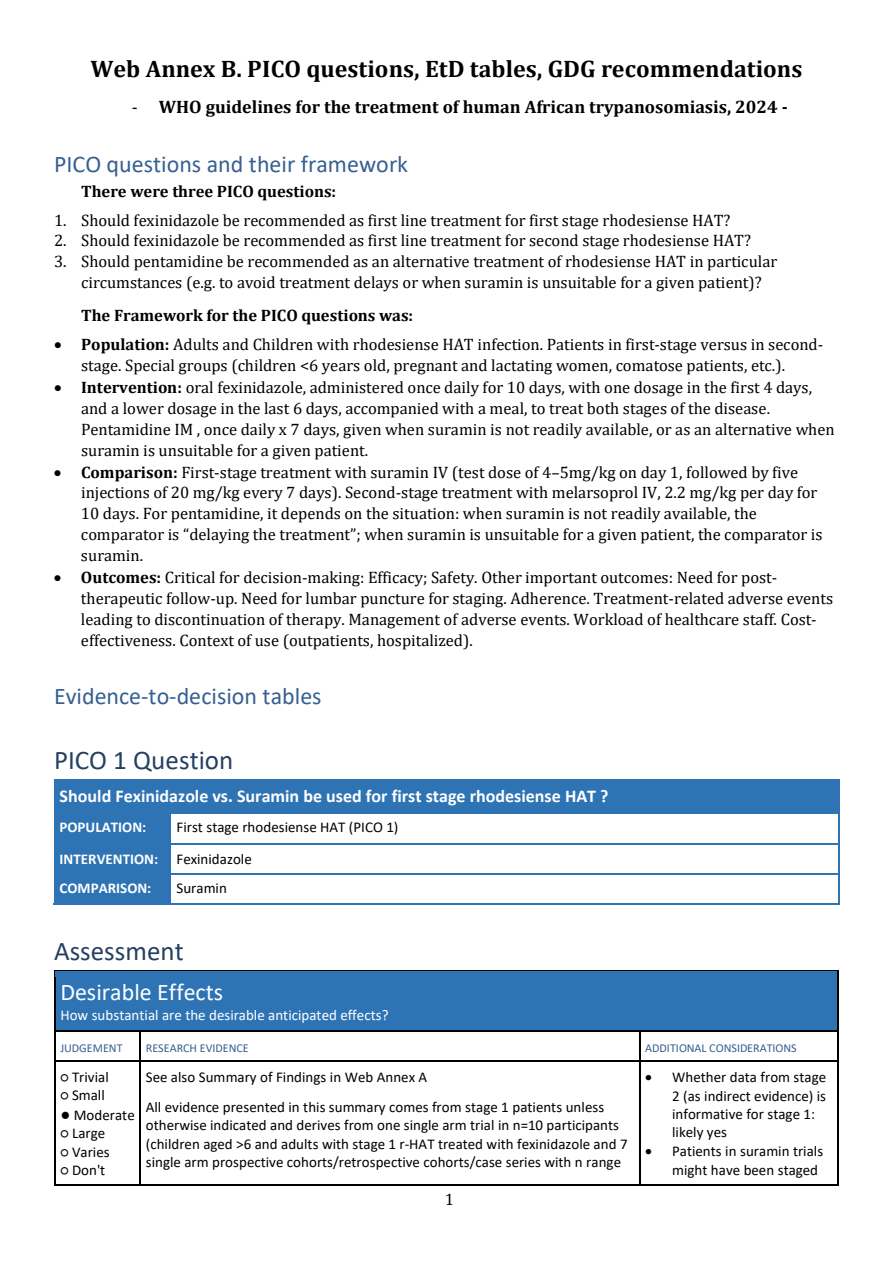
<style>
.page{position:relative;width:893px;height:1264px;background:#fff}
.page>*{position:absolute;margin:0;border:0;box-sizing:border-box;transform-origin:0 0}
.t1{font:27px "Calibri";color:#244061}
.t2{font:24px "Calibri";color:#365f91}
.t3{font:700 24px "Cambria";color:#000}
.t4{font:24px "Calibri";color:#fff}
.t5{font:700 18px "Cambria";color:#000}
.t6{font:700 18px "Calibri";color:#fff}
.t7{font:16.5px/20.9px "Cambria";color:#000}
.t8{font:700 16.5px "Cambria";color:#000}
.t9{font:15px/18.3px "Calibri";color:#000}
.t10{font:15px "Calibri";letter-spacing:.005em;color:#fff}
.t11{font:700 15px "Calibri";color:#fff}
.t12{font:12px "Calibri";color:#365f91}
.s1{font-weight:400}
.s2{font-weight:700}
.s3{font-size:16.5px}
</style>
<div class="page">
<div style="left:60px;top:784px;width:773px;height:22px;background:#2e74b5"></div>
<hr style="left:54px;top:779px;width:784px;height:1px;background:#2e74b5">
<hr style="left:54px;top:780px;width:784px;height:4px;background:#2e74b5">
<div style="left:54px;top:806px;width:784px;height:6px;background:#2e74b5"></div>
<div style="left:54px;top:812px;width:117px;height:31px;background:#2e74b5"></div>
<hr style="left:172px;top:812px;width:666px;height:1px;background:#2e74b5">
<div style="left:54px;top:843px;width:117px;height:30px;background:#2e74b5"></div>
<hr style="left:172px;top:843px;width:666px;height:1px;background:#2e74b5">
<div style="left:54px;top:873px;width:117px;height:29px;background:#2e74b5"></div>
<hr style="left:172px;top:873px;width:666px;height:1px;background:#2e74b5">
<hr style="left:53px;top:902px;width:118px;height:1px;background:#2e74b5">
<hr style="left:171px;top:902px;width:667px;height:1px;background:#2e74b5">
<svg style="left:838px;top:779px;width:1px;height:124px"></svg>
<div style="left:60px;top:976px;width:772px;height:29px;background:#2e74b5"></div>
<div style="left:60px;top:1005px;width:772px;height:19px;background:#2e74b5"></div>
<hr style="left:55px;top:969px;width:782px;height:1px;background:#000">
<div style="left:55px;top:970px;width:782px;height:6px;background:#2e74b5"></div>
<div style="left:55px;top:1024px;width:783px;height:5px;background:#2e74b5"></div>
<hr style="left:54px;top:976px;width:1px;height:53px;background:#000">
<hr style="left:837px;top:976px;width:1px;height:53px;background:#000">
<hr style="left:55px;top:1029px;width:85px;height:1px;background:#000">
<hr style="left:141px;top:1029px;width:498px;height:1px;background:#000">
<hr style="left:640px;top:1029px;width:197px;height:1px;background:#000">
<svg style="left:54px;top:1029px;width:1px;height:37px"></svg>
<hr style="left:55px;top:1060px;width:85px;height:1px;background:#000">
<svg style="left:140px;top:1029px;width:1px;height:37px"></svg>
<hr style="left:141px;top:1060px;width:498px;height:1px;background:#000">
<svg style="left:639px;top:1029px;width:1px;height:37px"></svg>
<hr style="left:640px;top:1060px;width:197px;height:1px;background:#000">
<svg style="left:837px;top:1029px;width:1px;height:37px"></svg>
<hr style="left:54px;top:1066px;width:1px;height:118px;background:#000">
<hr style="left:55px;top:1184px;width:85px;height:1px;background:#000">
<hr style="left:140px;top:1066px;width:1px;height:118px;background:#000">
<hr style="left:141px;top:1184px;width:498px;height:1px;background:#000">
<hr style="left:639px;top:1066px;width:1px;height:118px;background:#000">
<hr style="left:640px;top:1184px;width:197px;height:1px;background:#000">
<hr style="left:837px;top:1066px;width:1px;height:118px;background:#000">
<p class="t3" style="left:90px;top:52px;width:713px">Web Annex B. PICO questions, EtD tables, GDG recommendations</p>
<p class="t5" style="left:132px;top:95px;width:657px"><span class="s1">-</span> WHO guidelines for the treatment of human African trypanosomiasis, 2024 -</p>
<h1 class="t2" style="left:54px;top:147px;width:355px">PICO questions and their framework</h1>
<p class="t8" style="left:81px;top:180px;width:257px">There were three PICO questions:</p>
<p class="t7" style="left:54px;top:209px;width:678px">1. Should fexinidazole be recommended as first line treatment for first stage rhodesiense HAT?</p>
<p class="t7" style="left:54px;top:230px;width:698px">2. Should fexinidazole be recommended as first line treatment for second stage rhodesiense HAT?</p>
<p class="t7" style="left:81px;top:251px;width:697px;text-indent:-27px">3. Should pentamidine be recommended as an alternative treatment of rhodesiense HAT in particular circumstances (e.g. to avoid treatment delays or when suramin is unsuitable for a given patient)?</p>
<p class="t8" style="left:81px;top:304px;width:334px">The Framework for the PICO questions was:</p>
<p class="t7" style="left:81px;top:334px;width:743px;text-indent:-27px">• <span class="s2">Population:</span> Adults and Children with rhodesiense HAT infection. Patients in first-stage versus in second&shy;stage. Special groups (children &lt;6 years old, pregnant and lactating women, comatose patients, etc.).</p>
<p class="t7" style="left:81px;top:377px;width:755px;text-indent:-27px">• <span class="s2">Intervention:</span> oral fexinidazole, administered once daily for 10 days, with one dosage in the first 4 days, and a lower dosage in the last 6 days, accompanied with a meal, to treat both stages of the disease.<br>Pentamidine IM , once daily x 7 days, given when suramin is not readily available, or as an alternative when suramin is unsuitable for a given patient.</p>
<p class="t7" style="left:81px;top:461px;width:743px;text-indent:-27px">• <span class="s2">Comparison:</span> First-stage treatment with suramin IV (test dose of 4–5mg/kg on day 1, followed by five injections of 20 mg/kg every 7 days). Second-stage treatment with melarsoprol IV, 2.2 mg/kg per day for 10 days. For pentamidine, it depends on the situation: when suramin is not readily available, the comparator is “delaying the treatment”; when suramin is unsuitable for a given patient, the comparator is suramin.</p>
<p class="t7" style="left:81px;top:566px;width:753px;text-indent:-27px">• <span class="s2">Outcomes:</span> Critical for decision-making: Efficacy; Safety. Other important outcomes: Need for post&shy;therapeutic follow-up. Need for lumbar puncture for staging. Adherence. Treatment-related adverse events leading to discontinuation of therapy. Management of adverse events. Workload of healthcare staff. Cost&shy;effectiveness. Context of use (outpatients, hospitalized).</p>
<h1 class="t2" style="left:54px;top:679px;width:269px">Evidence-to-decision tables</h1>
<p class="t1" style="left:54px;top:741px;width:181px">PICO 1 Question</p>
<p class="t6" style="left:60px;top:783px;width:550px">Should Fexinidazole vs. Suramin be used for first stage rhodesiense HAT ?</p>
<p class="t11" style="left:60px;top:816px;width:88px">POPULATION:</p>
<p class="t9" style="left:176px;top:817px;width:223px">First stage rhodesiense HAT (PICO 1)</p>
<p class="t11" style="left:60px;top:848px;width:100px">INTERVENTION:</p>
<p class="t9" style="left:176px;top:849px;width:77px">Fexinidazole</p>
<p class="t11" style="left:60px;top:877px;width:93px">COMPARISON:</p>
<p class="t9" style="left:176px;top:878px;width:52px">Suramin</p>
<h1 class="t1" style="left:54px;top:932px;width:131px">Assessment</h1>
<p class="t4" style="left:60px;top:974px;width:164px">Desirable Effects</p>
<p class="t10" style="left:60px;top:1004px;width:330px">How substantial are the desirable anticipated effects?</p>
<p class="t12" style="left:60px;top:1039px;width:64px">JUDGEMENT</p>
<p class="t12" style="left:146px;top:1039px;width:104px">RESEARCH EVIDENCE</p>
<p class="t12" style="left:645px;top:1039px;width:153px">ADDITIONAL CONSIDERATIONS</p>
<p class="t9" style="left:60px;top:1066px;width:50px">○ Trivial</p>
<p class="t9" style="left:60px;top:1085px;width:46px">○ Small</p>
<p class="t9" style="left:60px;top:1104px;width:76px"><span class="s3">●</span> Moderate</p>
<p class="t9" style="left:60px;top:1123px;width:46px">○ Large</p>
<p class="t9" style="left:60px;top:1141px;width:51px">○ Varies</p>
<p class="t9" style="left:60px;top:1160px;width:46px">○ Don't</p>
<p class="t9" style="left:146px;top:1066px;width:283px">See also Summary of Findings in Web Annex A</p>
<p class="t9" style="left:146px;top:1097px;width:483px">All evidence presented in this summary comes from stage 1 patients unless otherwise indicated and derives from one single arm trial in n=10 participants (children aged &gt;6 and adults with stage 1 r-HAT treated with fexinidazole and 7 single arm prospective cohorts/retrospective cohorts/case series with n range</p>
<p class="t9" style="left:672px;top:1067px;width:155px;text-indent:-27px">• Whether data from stage<br>2 (as indirect evidence) is informative for stage 1: likely yes</p>
<p class="t9" style="left:672px;top:1141px;width:152px;text-indent:-27px">• Patients in suramin trials might have been staged</p>
<p class="t7" style="left:444px;top:1188px;width:11px">1</p>
</div>
